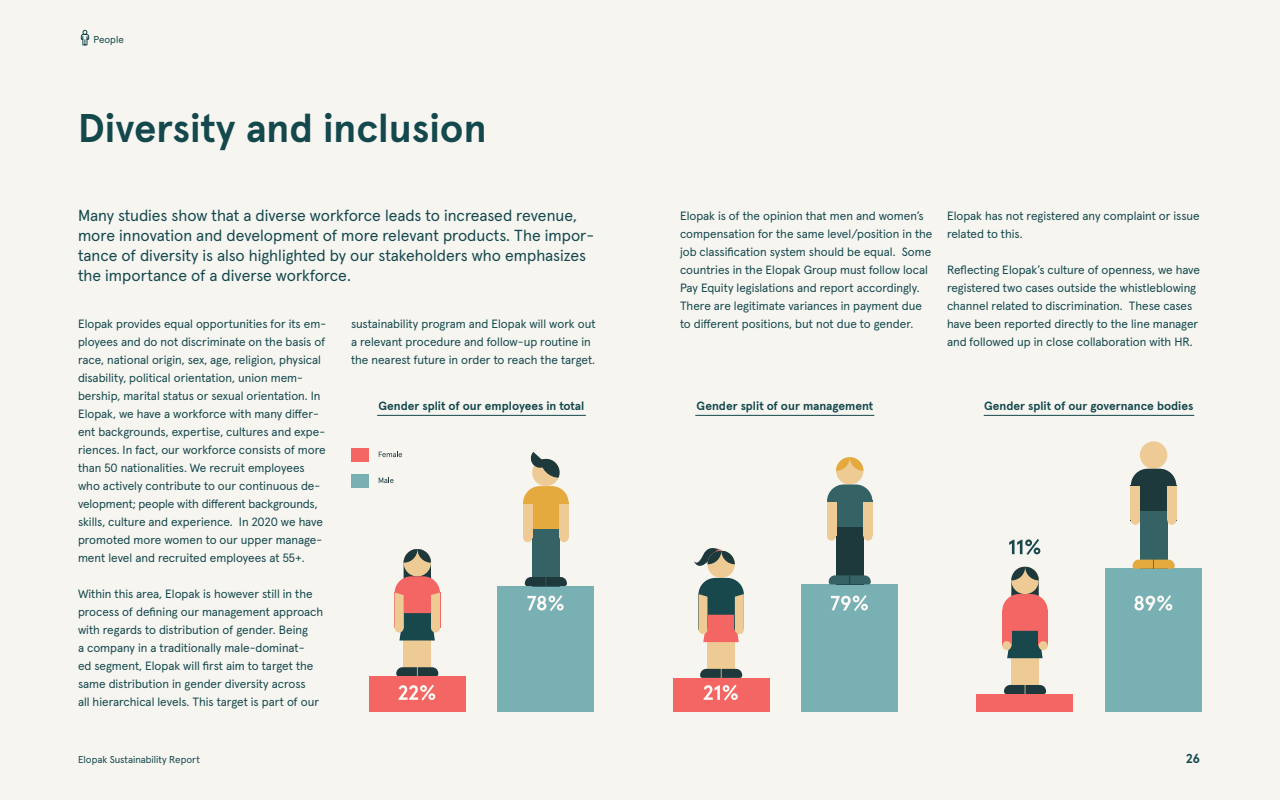
<style>
.page{position:relative;width:1280px;height:800px;background:#f7f5f0}
.page>*{position:absolute;margin:0;border:0;box-sizing:border-box;transform-origin:0 0}
.t1{font:700 40px "Apercu Pro";color:#13484d}
.t2{font:16px/20px "Apercu Pro";color:#13484d}
.t3{font:700 13px "Apercu Pro";color:#13484d}
.t4{font:12px/18px "Apercu Pro";color:#13484d}
.t5{font:700 12px "Apercu Pro";color:#13484d}
.t6{font:10px "Apercu Pro";color:#13484d}
</style>
<div class="page">
<svg style="left:81px;top:30px;width:8px;height:16px"></svg>
<div style="left:1011px;top:637px;width:14px;height:57px;background:#eecb95"></div>
<div style="left:1025px;top:637px;width:14px;height:57px;background:#eecb95"></div>
<svg style="left:1004px;top:685px;width:42px;height:9px"></svg>
<svg style="left:1002px;top:567px;width:46px;height:91px"></svg>
<div style="left:1105px;top:568px;width:97px;height:144px;background:#78b0b4"></div>
<div style="left:977px;top:694px;width:96px;height:18px;background:#f36664"></div>
<div style="left:1140px;top:473px;width:27px;height:39px;background:#1d393c"></div>
<div style="left:1140px;top:512px;width:13px;height:57px;background:#356265"></div>
<div style="left:1154px;top:512px;width:13px;height:57px;background:#356265"></div>
<div style="left:1140px;top:441px;width:27px;height:28px;background:#eecb95;border-radius:50%"></div>
<svg style="left:1131px;top:469px;width:45px;height:16px"></svg>
<div style="left:1140px;top:512px;width:27px;height:15px;background:#356265"></div>
<div style="left:1131px;top:485px;width:9px;height:35px;background:#1d393c"></div>
<div style="left:1131px;top:486px;width:9px;height:34px;background:#eecb95"></div>
<div style="left:1131px;top:516px;width:9px;height:9px;background:#eecb95;border-radius:50%"></div>
<div style="left:1167px;top:485px;width:9px;height:35px;background:#1d393c"></div>
<div style="left:1167px;top:516px;width:9px;height:9px;background:#eecb95;border-radius:50%"></div>
<div style="left:1167px;top:486px;width:9px;height:34px;background:#eecb95"></div>
<svg style="left:1133px;top:560px;width:42px;height:9px"></svg>
<svg style="left:1134px;top:595px;width:38px;height:16px"></svg>
<svg style="left:1009px;top:539px;width:31px;height:16px"></svg>
<div style="left:404px;top:619px;width:13px;height:57px;background:#eecb95"></div>
<div style="left:418px;top:619px;width:13px;height:57px;background:#eecb95"></div>
<svg style="left:396px;top:667px;width:42px;height:9px"></svg>
<svg style="left:395px;top:549px;width:45px;height:92px"></svg>
<div style="left:497px;top:586px;width:97px;height:126px;background:#78b0b4"></div>
<div style="left:369px;top:676px;width:96px;height:36px;background:#f36664"></div>
<div style="left:532px;top:490px;width:28px;height:39px;background:#e5aa3e"></div>
<div style="left:532px;top:529px;width:13px;height:57px;background:#356265"></div>
<div style="left:546px;top:529px;width:14px;height:57px;background:#356265"></div>
<div style="left:532px;top:459px;width:28px;height:27px;background:#eecb95;border-radius:50%"></div>
<svg style="left:523px;top:486px;width:46px;height:16px"></svg>
<div style="left:532px;top:529px;width:28px;height:15px;background:#356265"></div>
<div style="left:523px;top:502px;width:9px;height:36px;background:#e5aa3e"></div>
<div style="left:523px;top:504px;width:9px;height:34px;background:#eecb95"></div>
<div style="left:523px;top:533px;width:9px;height:9px;background:#eecb95;border-radius:50%"></div>
<div style="left:560px;top:502px;width:9px;height:36px;background:#e5aa3e"></div>
<div style="left:560px;top:533px;width:9px;height:9px;background:#eecb95;border-radius:50%"></div>
<div style="left:560px;top:504px;width:9px;height:34px;background:#eecb95"></div>
<svg style="left:525px;top:577px;width:42px;height:9px"></svg>
<svg style="left:530px;top:452px;width:30px;height:26px"></svg>
<svg style="left:527px;top:595px;width:37px;height:16px"></svg>
<svg style="left:398px;top:685px;width:37px;height:16px"></svg>
<div style="left:801px;top:585px;width:97px;height:127px;background:#78b0b4"></div>
<div style="left:673px;top:678px;width:96px;height:34px;background:#f36664"></div>
<div style="left:836px;top:489px;width:27px;height:38px;background:#356265"></div>
<div style="left:836px;top:527px;width:13px;height:57px;background:#1d393c"></div>
<div style="left:850px;top:527px;width:13px;height:57px;background:#1d393c"></div>
<div style="left:836px;top:457px;width:27px;height:28px;background:#eecb95;border-radius:50%"></div>
<svg style="left:827px;top:484px;width:45px;height:17px"></svg>
<div style="left:836px;top:527px;width:27px;height:16px;background:#1d393c"></div>
<div style="left:827px;top:501px;width:9px;height:35px;background:#356265"></div>
<div style="left:827px;top:502px;width:9px;height:34px;background:#eecb95"></div>
<div style="left:827px;top:532px;width:9px;height:9px;background:#eecb95;border-radius:50%"></div>
<div style="left:863px;top:501px;width:9px;height:35px;background:#356265"></div>
<div style="left:863px;top:532px;width:9px;height:9px;background:#eecb95;border-radius:50%"></div>
<div style="left:863px;top:502px;width:9px;height:34px;background:#eecb95"></div>
<svg style="left:829px;top:575px;width:42px;height:9px"></svg>
<svg style="left:836px;top:457px;width:27px;height:14px"></svg>
<svg style="left:831px;top:595px;width:37px;height:16px"></svg>
<svg style="left:704px;top:685px;width:34px;height:16px"></svg>
<div style="left:707px;top:621px;width:14px;height:57px;background:#eecb95"></div>
<div style="left:722px;top:621px;width:13px;height:57px;background:#eecb95"></div>
<div style="left:707px;top:551px;width:28px;height:27px;background:#eecb95;border-radius:50%"></div>
<svg style="left:698px;top:578px;width:46px;height:64px;background:#957c70"></svg>
<svg style="left:700px;top:669px;width:42px;height:9px"></svg>
<svg style="left:694px;top:548px;width:41px;height:24px"></svg>
<div style="left:351px;top:448px;width:18px;height:14px;background:#f36664"></div>
<div style="left:351px;top:474px;width:18px;height:14px;background:#78b0b4"></div>
<svg style="left:379px;top:478px;width:15px;height:5px"></svg>
<svg style="left:379px;top:452px;width:23px;height:5px"></svg>
<hr style="left:377px;top:415px;width:209px;height:1px;background:#13484d">
<hr style="left:984px;top:415px;width:210px;height:1px;background:#13484d">
<hr style="left:696px;top:415px;width:178px;height:1px;background:#13484d">
<p class="t6" style="left:94px;top:32px;width:32px">People</p>
<h1 class="t1" style="left:78px;top:97px;width:410px">Diversity and inclusion</h1>
<p class="t2" style="left:78px;top:204px;width:518px">Many studies show that a diverse workforce leads to increased revenue, more innovation and development of more relevant products. The impor&shy;tance of diversity is also highlighted by our stakeholders who emphasizes the importance of a diverse workforce.</p>
<p class="t4" style="left:680px;top:206px;width:254px">Elopak is of the opinion that men and women’s compensation for the same level/position in the job classification system should be equal. Some countries in the Elopak Group must follow local Pay Equity legislations and report accordingly.<br>There are legitimate variances in payment due to different positions, but not due to gender.</p>
<p class="t4" style="left:947px;top:206px;width:254px">Elopak has not registered any complaint or issue related to this.</p>
<p class="t4" style="left:947px;top:260px;width:255px">Reflecting Elopak’s culture of openness, we have registered two cases outside the whistleblowing channel related to discrimination. These cases have been reported directly to the line manager and followed up in close collaboration with HR.</p>
<p class="t4" style="left:78px;top:314px;width:250px">Elopak provides equal opportunities for its em&shy;ployees and do not discriminate on the basis of race, national origin, sex, age, religion, physical disability, political orientation, union mem&shy;bership, marital status or sexual orientation. In Elopak, we have a workforce with many differ&shy;ent backgrounds, expertise, cultures and expe&shy;riences. In fact, our workforce consists of more than 50 nationalities. We recruit employees who actively contribute to our continuous de&shy;velopment; people with different backgrounds, skills, culture and experience. In 2020 we have promoted more women to our upper manage&shy;ment level and recruited employees at 55+.</p>
<p class="t4" style="left:78px;top:584px;width:247px">Within this area, Elopak is however still in the process of defining our management approach with regards to distribution of gender. Being<br>a company in a traditionally male-dominat-<br>ed segment, Elopak will first aim to target the same distribution in gender diversity across<br>all hierarchical levels. This target is part of our</p>
<p class="t4" style="left:351px;top:314px;width:246px">sustainability program and Elopak will work out a relevant procedure and follow-up routine in the nearest future in order to reach the target.</p>
<p class="t5" style="left:378px;top:396px;width:207px">Gender split of our employees in total</p>
<p class="t5" style="left:697px;top:396px;width:178px">Gender split of our management</p>
<p class="t5" style="left:984px;top:396px;width:211px">Gender split of our governance bodies</p>
<p class="t6" style="left:78px;top:751px;width:123px">Elopak Sustainability Report</p>
<p class="t3" style="left:1186px;top:748px;width:15px">26</p>
</div>
